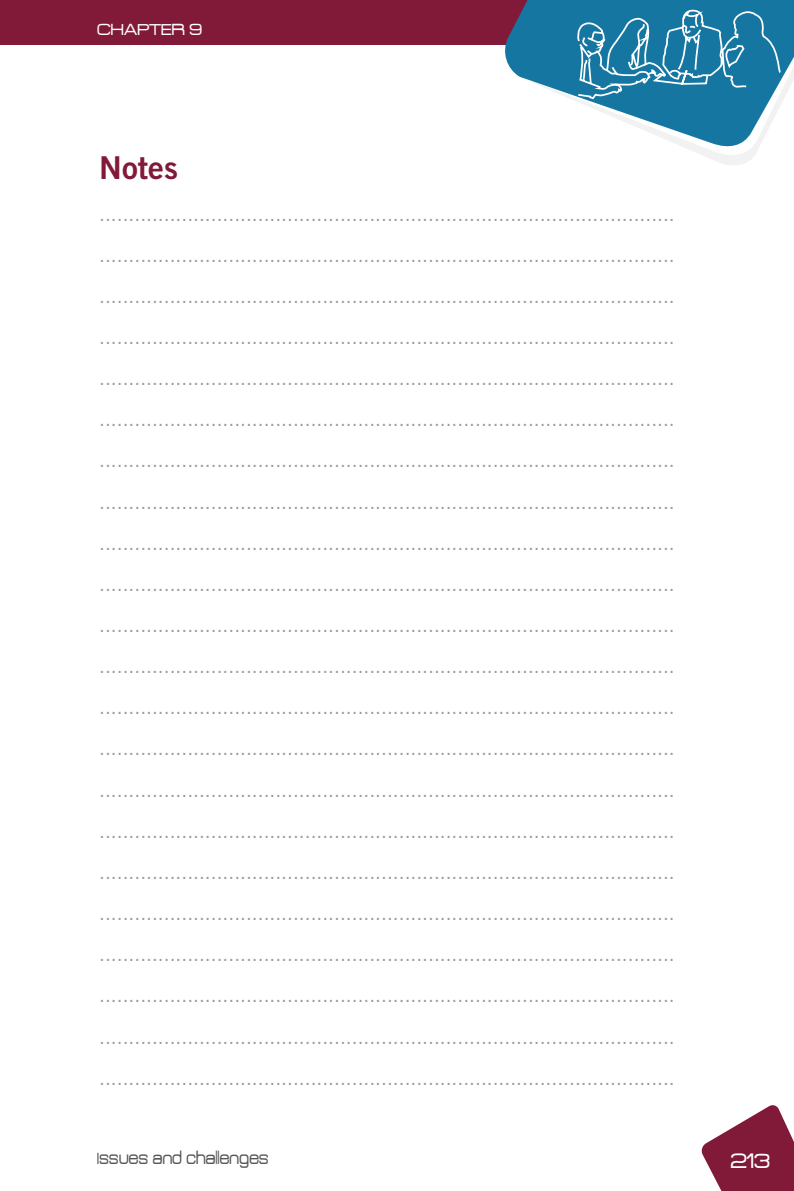
<style>
.page{position:relative;width:794px;height:1191px;background:#fff}
.page>*{position:absolute;margin:0;border:0;box-sizing:border-box;transform-origin:0 0}
.t1{font:31.5px "Trade Gothic Bold Two";color:#811939}
.t2{font:22.75px "Acens";color:#fff}
.t3{font:19.25px/41.1px "Trade Gothic";color:#9d9d9c;text-align:justify}
.t4{font:17.5px "Acens";color:#575756}
.t5{font:17.5px "Acens";color:#fff}
</style>
<div class="page">
<svg style="left:701px;top:1105px;width:93px;height:86px"></svg>
<div style="left:0;top:0;width:794px;height:45px;background:#811939"></div>
<svg style="left:710px;top:158px;width:42px;height:7px"></svg>
<svg style="left:689px;top:149px;width:69px;height:9px"></svg>
<svg style="left:505px;top:0;width:289px;height:149px"></svg>
<svg style="left:576px;top:0;width:210px;height:111px;background:#3589ad"></svg>
<p class="t5" style="left:97px;top:20px;width:107px">CHAPTER 9</p>
<h1 class="t1" style="left:99px;top:149px;width:80px">Notes</h1>
<p class="t3" style="left:99px;top:193px;width:577px">.................................................................................................. .................................................................................................. .................................................................................................. .................................................................................................. .................................................................................................. .................................................................................................. .................................................................................................. .................................................................................................. .................................................................................................. .................................................................................................. .................................................................................................. .................................................................................................. .................................................................................................. .................................................................................................. .................................................................................................. .................................................................................................. .................................................................................................. .................................................................................................. .................................................................................................. .................................................................................................. .................................................................................................. ..................................................................................................</p>
<p class="t4" style="left:97px;top:1149px;width:173px">Issues and challenges</p>
<p class="t2" style="left:730px;top:1149px;width:42px">213</p>
</div>
